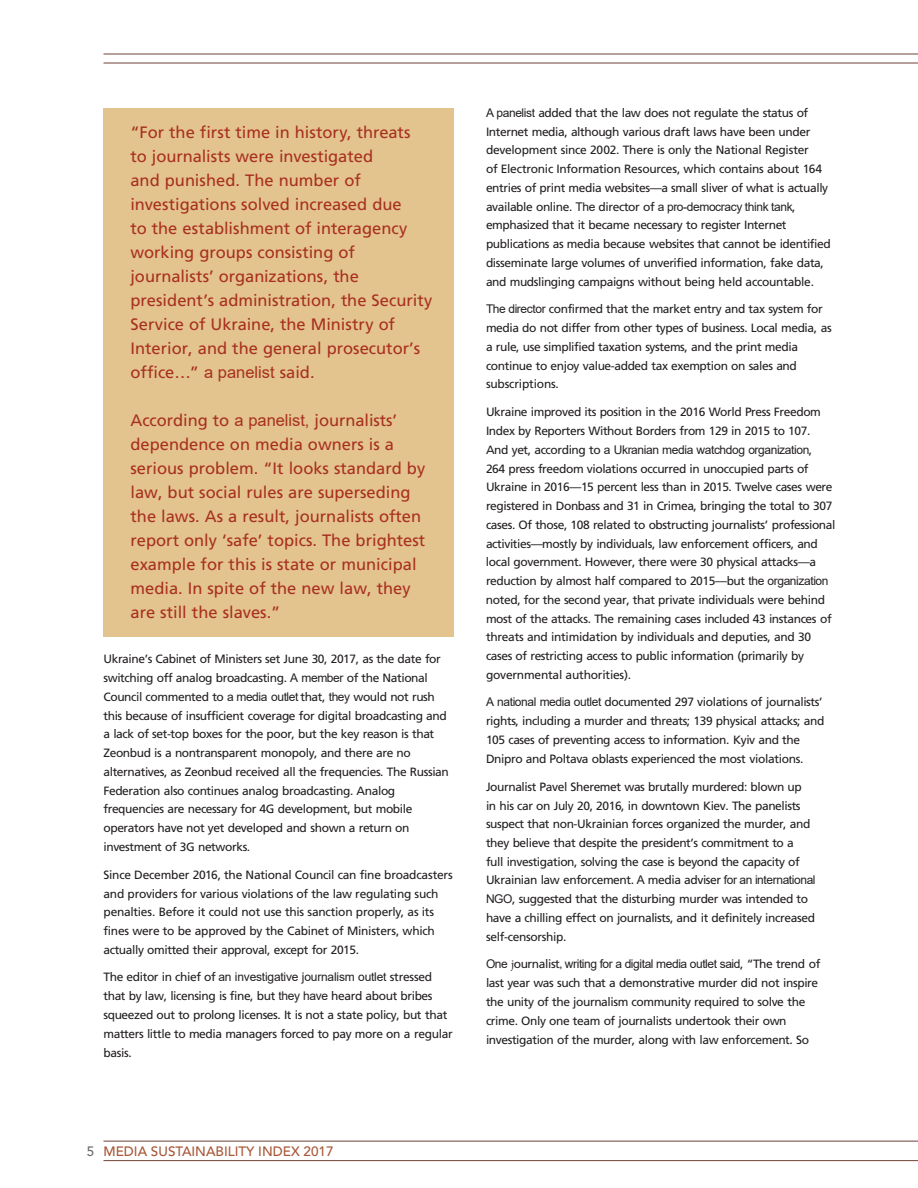
<style>
.page{position:relative;width:918px;height:1188px;background:#fff}
.page>*{position:absolute;margin:0;border:0;box-sizing:border-box;transform-origin:0 0}
.Pullquotes_New{font:16.5px/24px "Frutiger LT Std";color:#a83021}
.t1{font:500 13.5px "Avenir LT Std";color:#a75838}
.Main_Text{font:12px/18.8px "Frutiger LT Pro";letter-spacing:-.035em;color:#231f20}
.s1{font-family:"Arial"}
.s2{font-family:"Minion Pro"}
.s3{color:#6c6d70}
</style>
<div class="page">
<hr style="left:104px;top:54px;width:814px;height:1px;background:#704137">
<hr style="left:104px;top:63px;width:814px;height:1px;background:#704137">
<hr style="left:104px;top:1141px;width:814px;height:1px;background:#704137">
<hr style="left:104px;top:1160px;width:814px;height:1px;background:#704137">
<div style="left:104px;top:108px;width:350px;height:528px;background:#e3c38e"></div>
<p class="Pullquotes_New" style="left:130px;top:121px;width:303px">“For the first time in history, threats<br>to journalists were investigated<br>and punished. The number of investigations solved increased due<br>to the establishment of interagency working groups consisting of journalists’ organizations, the president’s administration, the Security Service of Ukraine, the Ministry of Interior, and the general prosecutor’s office…” <span class="s1">a panelist</span> said.</p>
<p class="Pullquotes_New" style="left:130px;top:409px;width:296px">According to <span class="s1">a panelist,</span> journalists’ dependence on media owners is a serious problem. “It looks standard by law, but social rules are superseding the laws. As a result, journalists often report only ‘safe’ topics. The brightest example for this is state or municipal media. In spite of the new law, they are still the slaves.”</p>
<p class="Main_Text" style="left:103px;top:650px;width:347px">Ukraine’s Cabinet of Ministers set June 30, 2017, as the date for switching off analog broadcasting. <span class="s1">A member</span> of the National Council commented to <span class="s1">a media outlet</span> that, <span class="s1">they</span> would not rush this because of insufficient coverage for digital broadcasting and a lack of set-top boxes for the poor, but the key reason is that Zeonbud is a nontransparent monopoly, and there are no alternatives, as Zeonbud received all the frequencies. The Russian Federation also continues analog broadcasting. Analog frequencies are necessary for 4G development, but mobile operators have not yet developed and shown a return on investment of 3G networks.</p>
<p class="Main_Text" style="left:104px;top:865px;width:351px">Since December 2016, the National Council can fine broadcasters and providers for various violations of the law regulating such penalties. Before it could not use this sanction properly, as its fines were to be approved by the Cabinet of Ministers, which actually omitted their approval, except for 2015.</p>
<p class="Main_Text" style="left:103px;top:968px;width:351px">The editor in chief of <span class="s1">an investigative journalism outlet</span> stressed that by law, licensing is fine, but <span class="s1">they have</span> heard about bribes squeezed out to prolong licenses. It is not a state policy, but that matters little to media managers forced to pay more on a regular basis.</p>
<p class="Main_Text" style="left:486px;top:103px;width:346px"><span class="s1">A panelist</span> added that the law does not regulate the status of Internet media, although various draft laws have been under development since 2002. There is only the National Register<br>of Electronic Information Resources, which contains about 164 entries of print media websites—a small sliver of what is actually available online. <span class="s1">The</span> director of <span class="s1">a pro-democracy think tank</span>, emphasized that it became necessary to register Internet publications as media because websites that cannot be identified disseminate large volumes of unverified information, fake data, and mudslinging campaigns without being held accountable.</p>
<p class="Main_Text" style="left:486px;top:300px;width:347px"><span class="s1">The director</span> confirmed that the market entry and tax system for media do not differ from other types of business. Local media, as a rule, use simplified taxation systems, and the print media continue to enjoy value-added tax exemption on sales and subscriptions.</p>
<p class="Main_Text" style="left:486px;top:403px;width:351px">Ukraine improved its position in the 2016 World Press Freedom Index by Reporters Without Borders from 129 in 2015 to 107.<br>And yet, according to <span class="s1">a Ukranian media watchdog organization</span>,<br>264 press freedom violations occurred in unoccupied parts of Ukraine in 2016—15 percent less than in 2015. Twelve cases were registered in Donbass and 31 in Crimea, bringing the total to 307 cases. Of those, 108 related to obstructing journalists’ professional activities—mostly by individuals, law enforcement officers, and local government. However, there were 30 physical attacks—a reduction by almost half compared to 2015—but <span class="s1">the organization </span>noted, for the second year, that private individuals were behind most of the attacks. The remaining cases included 43 instances of threats and intimidation by individuals and deputies, and 30 cases of restricting access to public information (primarily by governmental authorities).</p>
<p class="Main_Text" style="left:486px;top:693px;width:340px"><span class="s1">A national media outlet</span> documented 297 violations of journalists’ rights, including a murder and threats; 139 physical attacks; and 105 cases of preventing access to information. Kyiv and the Dnipro and Poltava oblasts experienced the most violations.</p>
<p class="Main_Text" style="left:486px;top:777px;width:331px">Journalist Pavel Sheremet was brutally murdered: blown up<br>in his car on July 20, 2016, in downtown Kiev. The panelists suspect that non-Ukrainian forces organized the murder, and they believe that despite the president’s commitment to a<br>full investigation, solving the case is beyond the capacity of Ukrainian law enforcement. <span class="s1">A</span> media adviser <span class="s1">for an international NGO</span>, suggested that the disturbing murder was intended to have a chilling effect on journalists, and it definitely increased self-censorship.</p>
<p class="Main_Text" style="left:486px;top:955px;width:336px"><span class="s1">One</span> <span class="s2">j</span>ournalist<span class="s2">,</span> <span class="s1">writing for a digital media outlet said</span>, “The trend of last year was such that a demonstrative murder did not inspire the unity of the journalism community required to solve the crime. Only one team of journalists undertook their own investigation of the murder, along with law enforcement. So</p>
<p class="t1" style="left:87px;top:1144px;width:248px"><span class="s3">5</span> MEDIA SUSTAINABILITY INDEX 2017</p>
</div>
